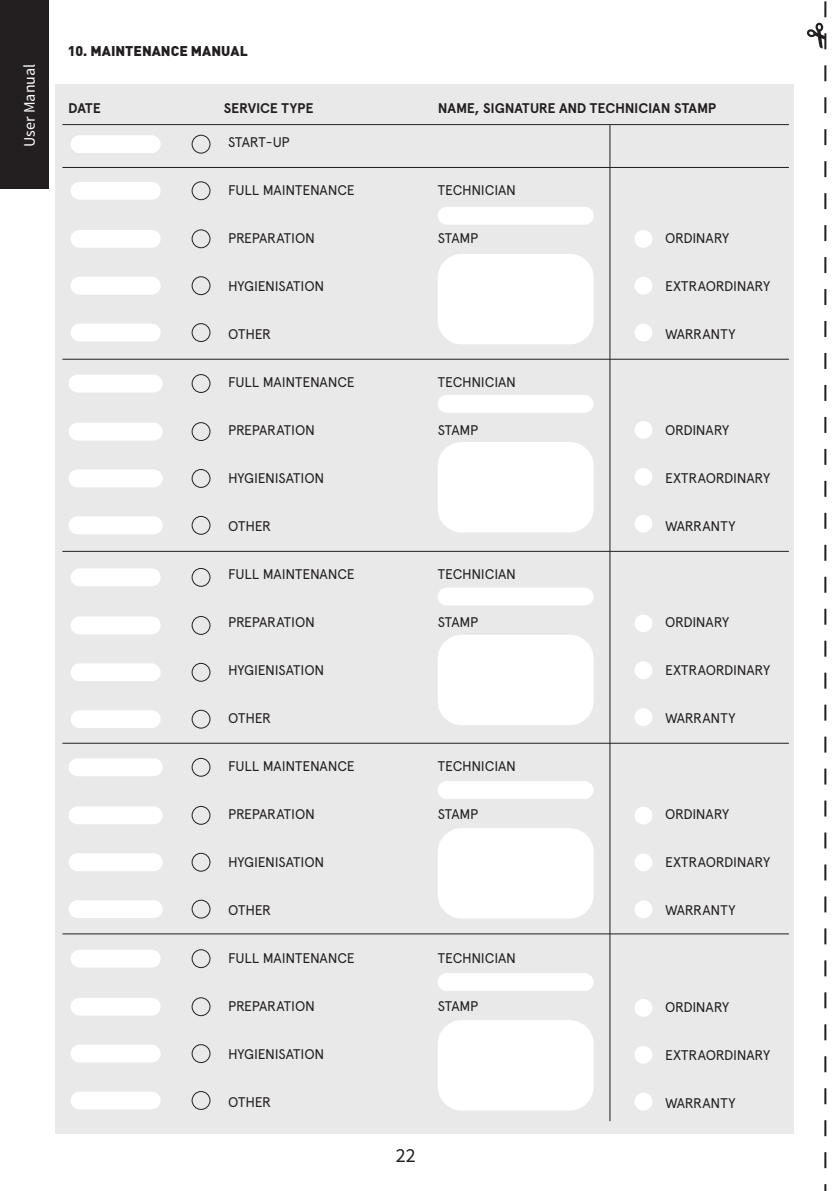
<style>
.page{position:relative;width:840px;height:1191px;background:#fff}
.page>*{position:absolute;margin:0;border:0;box-sizing:border-box;transform-origin:0 0}
.t1{font:20px "Source Sans Pro";color:#231f20}
.t2{font:16px "Source Sans Pro";color:#fff}
.t3{font:500 16px "DIN Pro";color:#fff}
.t4{font:14px "Apercu Pro";letter-spacing:-.015em;color:#231f20}
.t5{font:700 14px "Apercu Pro";letter-spacing:-.01em;color:#231f20}
.t6{font:900 14px "DIN Pro";color:#231f20}
</style>
<div class="page">
<div style="left:0;top:0;width:48px;height:189px;background:#231f20"></div>
<div style="left:55px;top:84px;width:738px;height:1049px;background:#e9e9e9"></div>
<svg style="left:807px;top:1px;width:18px;height:1190px"></svg>
<hr style="left:62px;top:124px;width:726px;height:1px;background:#231f20">
<hr style="left:62px;top:167px;width:726px;height:1px;background:#231f20">
<hr style="left:62px;top:359px;width:726px;height:1px;background:#231f20">
<hr style="left:62px;top:551px;width:726px;height:1px;background:#231f20">
<hr style="left:62px;top:742px;width:726px;height:1px;background:#231f20">
<hr style="left:62px;top:933px;width:726px;height:1px;background:#231f20">
<div style="left:634px;top:230px;width:18px;height:18px;background:#fff;border-radius:50%"></div>
<div style="left:191px;top:229px;width:19px;height:19px;border:1px solid #231f20;border-radius:50%"></div>
<div style="left:71px;top:230px;width:89px;height:18px;background:#fff;border-radius:9px"></div>
<div style="left:191px;top:616px;width:19px;height:19px;border:1px solid #231f20;border-radius:50%"></div>
<div style="left:71px;top:616px;width:89px;height:18px;background:#fff;border-radius:9px"></div>
<div style="left:191px;top:997px;width:19px;height:19px;border:1px solid #231f20;border-radius:50%"></div>
<div style="left:71px;top:997px;width:89px;height:18px;background:#fff;border-radius:9px"></div>
<div style="left:191px;top:422px;width:19px;height:19px;border:1px solid #231f20;border-radius:50%"></div>
<div style="left:69px;top:423px;width:93px;height:17px;background:#fff;border-radius:9px"></div>
<div style="left:191px;top:806px;width:19px;height:18px;border:1px solid #231f20;border-radius:50%"></div>
<div style="left:69px;top:806px;width:93px;height:18px;background:#fff;border-radius:9px"></div>
<div style="left:191px;top:181px;width:19px;height:19px;border:1px solid #231f20;border-radius:50%"></div>
<div style="left:71px;top:182px;width:89px;height:18px;background:#fff;border-radius:9px"></div>
<div style="left:191px;top:135px;width:19px;height:19px;border:1px solid #231f20;border-radius:50%"></div>
<div style="left:71px;top:135px;width:89px;height:18px;background:#fff;border-radius:9px"></div>
<div style="left:437px;top:207px;width:156px;height:18px;background:#fff;border-radius:9px"></div>
<div style="left:437px;top:395px;width:156px;height:18px;background:#fff;border-radius:9px"></div>
<div style="left:437px;top:587px;width:156px;height:18px;background:#fff;border-radius:9px"></div>
<div style="left:437px;top:781px;width:156px;height:18px;background:#fff;border-radius:9px"></div>
<div style="left:437px;top:254px;width:156px;height:90px;background:#fff;border-radius:24px"></div>
<div style="left:437px;top:442px;width:156px;height:90px;background:#fff;border-radius:24px"></div>
<div style="left:437px;top:635px;width:156px;height:90px;background:#fff;border-radius:24px"></div>
<div style="left:437px;top:828px;width:156px;height:90px;background:#fff;border-radius:24px"></div>
<div style="left:437px;top:973px;width:156px;height:18px;background:#fff;border-radius:9px"></div>
<div style="left:437px;top:1020px;width:156px;height:90px;background:#fff;border-radius:24px"></div>
<div style="left:191px;top:568px;width:19px;height:19px;border:1px solid #231f20;border-radius:50%"></div>
<div style="left:71px;top:568px;width:89px;height:18px;background:#fff;border-radius:9px"></div>
<div style="left:191px;top:949px;width:19px;height:19px;border:1px solid #231f20;border-radius:50%"></div>
<div style="left:71px;top:949px;width:89px;height:18px;background:#fff;border-radius:9px"></div>
<div style="left:191px;top:374px;width:19px;height:19px;border:1px solid #231f20;border-radius:50%"></div>
<div style="left:69px;top:374px;width:93px;height:18px;background:#fff;border-radius:9px"></div>
<div style="left:191px;top:758px;width:19px;height:18px;border:1px solid #231f20;border-radius:50%"></div>
<div style="left:69px;top:758px;width:93px;height:18px;background:#fff;border-radius:9px"></div>
<div style="left:634px;top:614px;width:18px;height:18px;background:#fff;border-radius:50%"></div>
<div style="left:634px;top:999px;width:18px;height:17px;background:#fff;border-radius:50%"></div>
<div style="left:634px;top:806px;width:18px;height:18px;background:#fff;border-radius:50%"></div>
<div style="left:634px;top:421px;width:18px;height:18px;background:#fff;border-radius:50%"></div>
<div style="left:634px;top:277px;width:18px;height:18px;background:#fff;border-radius:50%"></div>
<div style="left:191px;top:276px;width:19px;height:19px;border:1px solid #231f20;border-radius:50%"></div>
<div style="left:71px;top:277px;width:89px;height:18px;background:#fff;border-radius:9px"></div>
<div style="left:191px;top:663px;width:19px;height:18px;border:1px solid #231f20;border-radius:50%"></div>
<div style="left:71px;top:663px;width:89px;height:18px;background:#fff;border-radius:9px"></div>
<div style="left:191px;top:1044px;width:19px;height:19px;border:1px solid #231f20;border-radius:50%"></div>
<div style="left:71px;top:1044px;width:89px;height:18px;background:#fff;border-radius:9px"></div>
<div style="left:191px;top:469px;width:19px;height:19px;border:1px solid #231f20;border-radius:50%"></div>
<div style="left:69px;top:469px;width:93px;height:18px;background:#fff;border-radius:9px"></div>
<div style="left:191px;top:852px;width:19px;height:19px;border:1px solid #231f20;border-radius:50%"></div>
<div style="left:69px;top:853px;width:93px;height:18px;background:#fff;border-radius:9px"></div>
<div style="left:634px;top:661px;width:18px;height:18px;background:#fff;border-radius:50%"></div>
<div style="left:634px;top:1045px;width:18px;height:18px;background:#fff;border-radius:50%"></div>
<div style="left:634px;top:853px;width:18px;height:18px;background:#fff;border-radius:50%"></div>
<div style="left:634px;top:468px;width:18px;height:18px;background:#fff;border-radius:50%"></div>
<div style="left:634px;top:324px;width:18px;height:17px;background:#fff;border-radius:50%"></div>
<div style="left:191px;top:323px;width:19px;height:19px;border:1px solid #231f20;border-radius:50%"></div>
<div style="left:71px;top:324px;width:89px;height:17px;background:#fff;border-radius:9px"></div>
<div style="left:191px;top:709px;width:19px;height:19px;border:1px solid #231f20;border-radius:50%"></div>
<div style="left:71px;top:710px;width:89px;height:18px;background:#fff;border-radius:9px"></div>
<div style="left:191px;top:1091px;width:19px;height:19px;border:1px solid #231f20;border-radius:50%"></div>
<div style="left:71px;top:1091px;width:89px;height:18px;background:#fff;border-radius:9px"></div>
<div style="left:191px;top:516px;width:19px;height:19px;border:1px solid #231f20;border-radius:50%"></div>
<div style="left:69px;top:516px;width:93px;height:18px;background:#fff;border-radius:9px"></div>
<div style="left:191px;top:899px;width:19px;height:19px;border:1px solid #231f20;border-radius:50%"></div>
<div style="left:69px;top:900px;width:93px;height:18px;background:#fff;border-radius:9px"></div>
<div style="left:634px;top:708px;width:18px;height:18px;background:#fff;border-radius:50%"></div>
<div style="left:634px;top:1092px;width:18px;height:18px;background:#fff;border-radius:50%"></div>
<div style="left:634px;top:900px;width:18px;height:18px;background:#fff;border-radius:50%"></div>
<div style="left:634px;top:515px;width:18px;height:17px;background:#fff;border-radius:50%"></div>
<hr style="left:609px;top:125px;width:1px;height:996px;background:#231f20">
<p class="t2" style="left:19px;top:147px;width:85px;rotate:-90deg">User Manual</p>
<p class="t3" style="left:18px;top:143px;width:59px;rotate:-90deg">Español</p>
<p class="t6" style="left:68px;top:41px;width:181px">10. MAINTENANCE MANUAL</p>
<p class="t5" style="left:68px;top:97px;width:34px">DATE</p>
<p class="t5" style="left:224px;top:97px;width:91px">SERVICE TYPE</p>
<p class="t5" style="left:437px;top:97px;width:280px">NAME, SIGNATURE AND TECHNICIAN STAMP</p>
<p class="t4" style="left:228px;top:131px;width:63px">START-UP</p>
<p class="t4" style="left:228px;top:179px;width:128px">FULL MAINTENANCE</p>
<p class="t4" style="left:228px;top:227px;width:88px">PREPARATION</p>
<p class="t4" style="left:228px;top:275px;width:98px">HYGIENISATION</p>
<p class="t4" style="left:228px;top:323px;width:45px">OTHER</p>
<p class="t4" style="left:228px;top:371px;width:128px">FULL MAINTENANCE</p>
<p class="t4" style="left:228px;top:419px;width:88px">PREPARATION</p>
<p class="t4" style="left:228px;top:467px;width:98px">HYGIENISATION</p>
<p class="t4" style="left:228px;top:515px;width:45px">OTHER</p>
<p class="t4" style="left:228px;top:563px;width:128px">FULL MAINTENANCE</p>
<p class="t4" style="left:228px;top:611px;width:88px">PREPARATION</p>
<p class="t4" style="left:228px;top:659px;width:98px">HYGIENISATION</p>
<p class="t4" style="left:228px;top:707px;width:45px">OTHER</p>
<p class="t4" style="left:228px;top:755px;width:128px">FULL MAINTENANCE</p>
<p class="t4" style="left:228px;top:803px;width:88px">PREPARATION</p>
<p class="t4" style="left:228px;top:851px;width:98px">HYGIENISATION</p>
<p class="t4" style="left:228px;top:899px;width:45px">OTHER</p>
<p class="t4" style="left:228px;top:947px;width:128px">FULL MAINTENANCE</p>
<p class="t4" style="left:228px;top:995px;width:88px">PREPARATION</p>
<p class="t4" style="left:228px;top:1043px;width:98px">HYGIENISATION</p>
<p class="t4" style="left:228px;top:1091px;width:45px">OTHER</p>
<p class="t4" style="left:437px;top:179px;width:80px">TECHNICIAN</p>
<p class="t4" style="left:437px;top:227px;width:42px">STAMP</p>
<p class="t4" style="left:437px;top:371px;width:80px">TECHNICIAN</p>
<p class="t4" style="left:437px;top:419px;width:42px">STAMP</p>
<p class="t4" style="left:437px;top:563px;width:80px">TECHNICIAN</p>
<p class="t4" style="left:437px;top:611px;width:42px">STAMP</p>
<p class="t4" style="left:437px;top:755px;width:80px">TECHNICIAN</p>
<p class="t4" style="left:437px;top:803px;width:42px">STAMP</p>
<p class="t4" style="left:437px;top:947px;width:80px">TECHNICIAN</p>
<p class="t4" style="left:437px;top:995px;width:42px">STAMP</p>
<h1 class="t1" style="left:395px;top:1142px;width:21px">22</h1>
<p class="t4" style="left:664px;top:227px;width:66px">ORDINARY</p>
<p class="t4" style="left:664px;top:275px;width:107px">EXTRAORDINARY</p>
<p class="t4" style="left:664px;top:323px;width:72px">WARRANTY</p>
<p class="t4" style="left:664px;top:419px;width:66px">ORDINARY</p>
<p class="t4" style="left:664px;top:467px;width:107px">EXTRAORDINARY</p>
<p class="t4" style="left:664px;top:515px;width:72px">WARRANTY</p>
<p class="t4" style="left:664px;top:612px;width:66px">ORDINARY</p>
<p class="t4" style="left:664px;top:660px;width:107px">EXTRAORDINARY</p>
<p class="t4" style="left:664px;top:708px;width:72px">WARRANTY</p>
<p class="t4" style="left:664px;top:804px;width:66px">ORDINARY</p>
<p class="t4" style="left:664px;top:852px;width:107px">EXTRAORDINARY</p>
<p class="t4" style="left:664px;top:900px;width:72px">WARRANTY</p>
<p class="t4" style="left:664px;top:996px;width:66px">ORDINARY</p>
<p class="t4" style="left:664px;top:1044px;width:107px">EXTRAORDINARY</p>
<p class="t4" style="left:664px;top:1092px;width:72px">WARRANTY</p>
</div>
